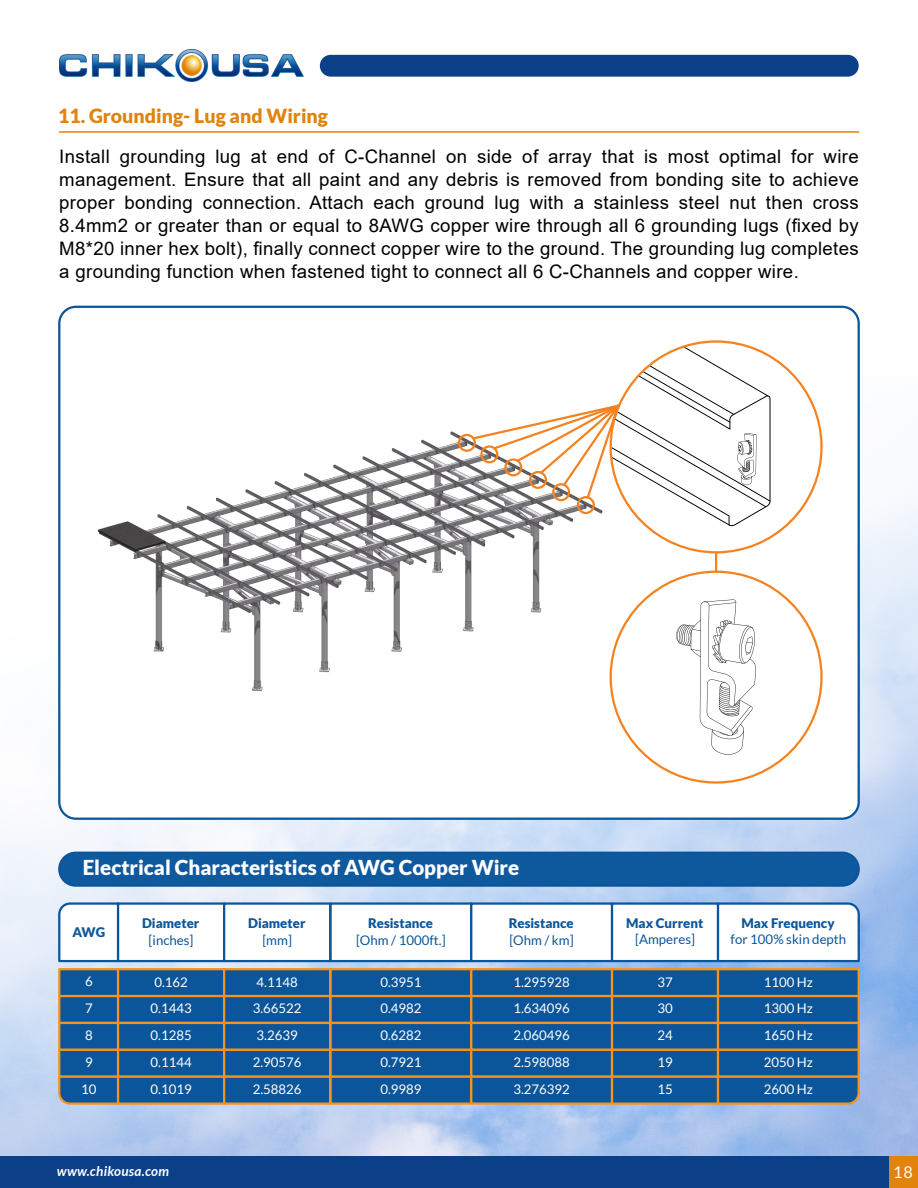
<style>
.page{position:relative;width:918px;height:1188px;background:#fff}
.page>*{position:absolute;margin:0;border:0;box-sizing:border-box;transform-origin:0 0}
.t1{font:900 20.55px "Lato";color:#fff}
.t2{font:900 19.5px "Lato";color:#e1830c}
.t3{font:18.6px/23.1px "Arial";letter-spacing:.02em;color:#000;text-align:justify}
.t4{font:16.2px "Lato";color:#fff}
.t5{font:italic 700 13.5px "Lato";letter-spacing:.02em;color:#fff}
.t6{font:13.2px "Lato";color:#fff}
.t7{font:900 13.2px "Lato";color:#0b559b}
.t8{font:13.2px "Lato";color:#0b559b}
</style>
<div class="page">
<img style="left:59px;top:49px;width:245px;height:33px">
<div style="left:320px;top:55px;width:539px;height:22px;background:#0b3f88"></div>
<hr style="left:59px;top:131px;width:800px;height:2px;background:#e1830c">
<svg style="left:57px;top:305px;width:804px;height:516px"></svg>
<img style="left:70px;top:362px;width:550px;height:388px">
<div style="left:610px;top:571px;width:213px;height:213px;background:#fff;border:2px solid #f5821f;border-radius:50%"></div>
<div style="left:458px;top:434px;width:18px;height:18px;border:2px solid #f5821f;border-radius:50%"></div>
<div style="left:611px;top:342px;width:211px;height:210px;background:#fff;border-radius:50%"></div>
<svg style="left:676px;top:599px;width:80px;height:156px"></svg>
<svg style="left:471px;top:342px;width:300px;height:184px"></svg>
<hr style="left:715px;top:552px;width:2px;height:20px;background:#f5821f">
<svg style="left:57px;top:901px;width:63px;height:62px"></svg>
<div style="left:117px;top:902px;width:108px;height:60px;background:#fff;border:2px solid #0b559b"></div>
<div style="left:223px;top:902px;width:108px;height:60px;background:#fff;border:2px solid #0b559b"></div>
<div style="left:611px;top:902px;width:108px;height:60px;background:#fff;border:2px solid #0b559b"></div>
<div style="left:329px;top:902px;width:143px;height:60px;background:#fff;border:2px solid #0b559b"></div>
<div style="left:470px;top:902px;width:143px;height:60px;background:#fff;border:2px solid #0b559b"></div>
<svg style="left:716px;top:901px;width:145px;height:62px"></svg>
<div style="left:58px;top:968px;width:61px;height:29px;background:#0b559b;border:2px solid #f7931c"></div>
<div style="left:117px;top:968px;width:108px;height:29px;background:#0b559b;border:2px solid #f7931c"></div>
<div style="left:223px;top:968px;width:108px;height:29px;background:#0b559b;border:2px solid #f7931c"></div>
<div style="left:611px;top:968px;width:108px;height:29px;background:#0b559b;border:2px solid #f7931c"></div>
<div style="left:329px;top:968px;width:143px;height:29px;background:#0b559b;border:2px solid #f7931c"></div>
<div style="left:470px;top:968px;width:143px;height:29px;background:#0b559b;border:2px solid #f7931c"></div>
<div style="left:717px;top:968px;width:143px;height:29px;background:#0b559b;border:2px solid #f7931c"></div>
<div style="left:58px;top:995px;width:61px;height:29px;background:#0b559b;border:2px solid #f7931c"></div>
<div style="left:117px;top:995px;width:108px;height:29px;background:#0b559b;border:2px solid #f7931c"></div>
<div style="left:223px;top:995px;width:108px;height:29px;background:#0b559b;border:2px solid #f7931c"></div>
<div style="left:611px;top:995px;width:108px;height:29px;background:#0b559b;border:2px solid #f7931c"></div>
<div style="left:329px;top:995px;width:143px;height:29px;background:#0b559b;border:2px solid #f7931c"></div>
<div style="left:470px;top:995px;width:143px;height:29px;background:#0b559b;border:2px solid #f7931c"></div>
<div style="left:717px;top:995px;width:143px;height:29px;background:#0b559b;border:2px solid #f7931c"></div>
<div style="left:58px;top:1022px;width:61px;height:29px;background:#0b559b;border:2px solid #f7931c"></div>
<div style="left:117px;top:1022px;width:108px;height:29px;background:#0b559b;border:2px solid #f7931c"></div>
<div style="left:223px;top:1022px;width:108px;height:29px;background:#0b559b;border:2px solid #f7931c"></div>
<div style="left:611px;top:1022px;width:108px;height:29px;background:#0b559b;border:2px solid #f7931c"></div>
<div style="left:329px;top:1022px;width:143px;height:29px;background:#0b559b;border:2px solid #f7931c"></div>
<div style="left:470px;top:1022px;width:143px;height:29px;background:#0b559b;border:2px solid #f7931c"></div>
<div style="left:717px;top:1022px;width:143px;height:29px;background:#0b559b;border:2px solid #f7931c"></div>
<div style="left:58px;top:1049px;width:61px;height:29px;background:#0b559b;border:2px solid #f7931c"></div>
<div style="left:117px;top:1049px;width:108px;height:29px;background:#0b559b;border:2px solid #f7931c"></div>
<div style="left:223px;top:1049px;width:108px;height:29px;background:#0b559b;border:2px solid #f7931c"></div>
<div style="left:611px;top:1049px;width:108px;height:29px;background:#0b559b;border:2px solid #f7931c"></div>
<div style="left:329px;top:1049px;width:143px;height:29px;background:#0b559b;border:2px solid #f7931c"></div>
<div style="left:470px;top:1049px;width:143px;height:29px;background:#0b559b;border:2px solid #f7931c"></div>
<div style="left:717px;top:1049px;width:143px;height:29px;background:#0b559b;border:2px solid #f7931c"></div>
<svg style="left:57px;top:1074px;width:63px;height:32px;background:#41698b"></svg>
<div style="left:117px;top:1076px;width:108px;height:29px;background:#0b559b;border:2px solid #f7931c"></div>
<div style="left:223px;top:1076px;width:108px;height:29px;background:#0b559b;border:2px solid #f7931c"></div>
<div style="left:611px;top:1076px;width:108px;height:29px;background:#0b559b;border:2px solid #f7931c"></div>
<div style="left:329px;top:1076px;width:143px;height:29px;background:#0b559b;border:2px solid #f7931c"></div>
<div style="left:470px;top:1076px;width:143px;height:29px;background:#0b559b;border:2px solid #f7931c"></div>
<svg style="left:716px;top:1074px;width:145px;height:32px;background:#3b6589"></svg>
<svg style="left:57px;top:850px;width:804px;height:38px;background:#1f64a6"></svg>
<div style="left:0;top:1156px;width:918px;height:32px;background:#0b3f88"></div>
<div style="left:889px;top:1156px;width:29px;height:32px;background:#e1830c"></div>
<p class="t2" style="left:58px;top:107px;width:272px">11. Grounding- Lug and Wiring</p>
<p class="t3" style="left:59px;top:146px;width:801px">Install grounding lug at end of C-Channel on side of array that is most optimal for wire management. Ensure that all paint and any debris is removed from bonding site to achieve proper bonding connection. Attach each ground lug with a stainless steel nut then cross 8.4mm2 or greater than or equal to 8AWG copper wire through all 6 grounding lugs (fixed by M8*20 inner hex bolt), finally connect copper wire to the ground. The grounding lug completes a grounding function when fastened tight to connect all 6 C-Channels and copper wire.</p>
<p class="t1" style="left:83px;top:859px;width:438px">Electrical Characteristics of AWG Copper Wire</p>
<p class="t7" style="left:73px;top:927px;width:34px">AWG</p>
<p class="t7" style="left:142px;top:917px;width:59px">Diameter</p>
<p class="t8" style="left:149px;top:934px;width:46px">[inches]</p>
<p class="t7" style="left:248px;top:917px;width:59px">Diameter</p>
<p class="t8" style="left:262px;top:934px;width:31px">[mm]</p>
<p class="t7" style="left:368px;top:917px;width:67px">Resistance</p>
<p class="t8" style="left:356px;top:934px;width:91px">[Ohm / 1000ft.]</p>
<p class="t7" style="left:509px;top:917px;width:67px">Resistance</p>
<p class="t8" style="left:509px;top:934px;width:66px">[Ohm / km]</p>
<p class="t7" style="left:626px;top:917px;width:79px">Max Current</p>
<p class="t8" style="left:635px;top:934px;width:62px">[Amperes]</p>
<p class="t7" style="left:741px;top:917px;width:95px">Max Frequency</p>
<p class="t8" style="left:731px;top:934px;width:117px">for 100% skin depth</p>
<p class="t6" style="left:85px;top:976px;width:9px">6</p>
<p class="t6" style="left:154px;top:976px;width:35px">0.162</p>
<p class="t6" style="left:257px;top:976px;width:43px">4.1148</p>
<p class="t6" style="left:380px;top:976px;width:43px">0.3951</p>
<p class="t6" style="left:513px;top:976px;width:58px">1.295928</p>
<p class="t6" style="left:657px;top:976px;width:17px">37</p>
<p class="t6" style="left:764px;top:976px;width:51px">1100 Hz</p>
<p class="t6" style="left:85px;top:1002px;width:9px">7</p>
<p class="t6" style="left:151px;top:1003px;width:43px">0.1443</p>
<p class="t6" style="left:253px;top:1003px;width:50px">3.66522</p>
<p class="t6" style="left:380px;top:1003px;width:43px">0.4982</p>
<p class="t6" style="left:513px;top:1003px;width:58px">1.634096</p>
<p class="t6" style="left:657px;top:1003px;width:17px">30</p>
<p class="t6" style="left:764px;top:1002px;width:51px">1300 Hz</p>
<p class="t6" style="left:85px;top:1029px;width:9px">8</p>
<p class="t6" style="left:151px;top:1030px;width:43px">0.1285</p>
<p class="t6" style="left:257px;top:1030px;width:43px">3.2639</p>
<p class="t6" style="left:380px;top:1030px;width:43px">0.6282</p>
<p class="t6" style="left:513px;top:1030px;width:58px">2.060496</p>
<p class="t6" style="left:657px;top:1030px;width:17px">24</p>
<p class="t6" style="left:764px;top:1029px;width:51px">1650 Hz</p>
<p class="t6" style="left:85px;top:1056px;width:9px">9</p>
<p class="t6" style="left:151px;top:1057px;width:43px">0.1144</p>
<p class="t6" style="left:253px;top:1057px;width:50px">2.90576</p>
<p class="t6" style="left:380px;top:1057px;width:43px">0.7921</p>
<p class="t6" style="left:513px;top:1057px;width:58px">2.598088</p>
<p class="t6" style="left:657px;top:1057px;width:17px">19</p>
<p class="t6" style="left:764px;top:1056px;width:51px">2050 Hz</p>
<p class="t6" style="left:81px;top:1083px;width:17px">10</p>
<p class="t6" style="left:151px;top:1083px;width:43px">0.1019</p>
<p class="t6" style="left:253px;top:1083px;width:50px">2.58826</p>
<p class="t6" style="left:380px;top:1083px;width:43px">0.9989</p>
<p class="t6" style="left:513px;top:1083px;width:58px">3.276392</p>
<p class="t6" style="left:657px;top:1083px;width:17px">15</p>
<p class="t6" style="left:764px;top:1083px;width:51px">2600 Hz</p>
<p class="t5" style="left:57px;top:1165px;width:114px">www.chikousa.com</p>
<p class="t4" style="left:893px;top:1165px;width:21px">18</p>
</div>
